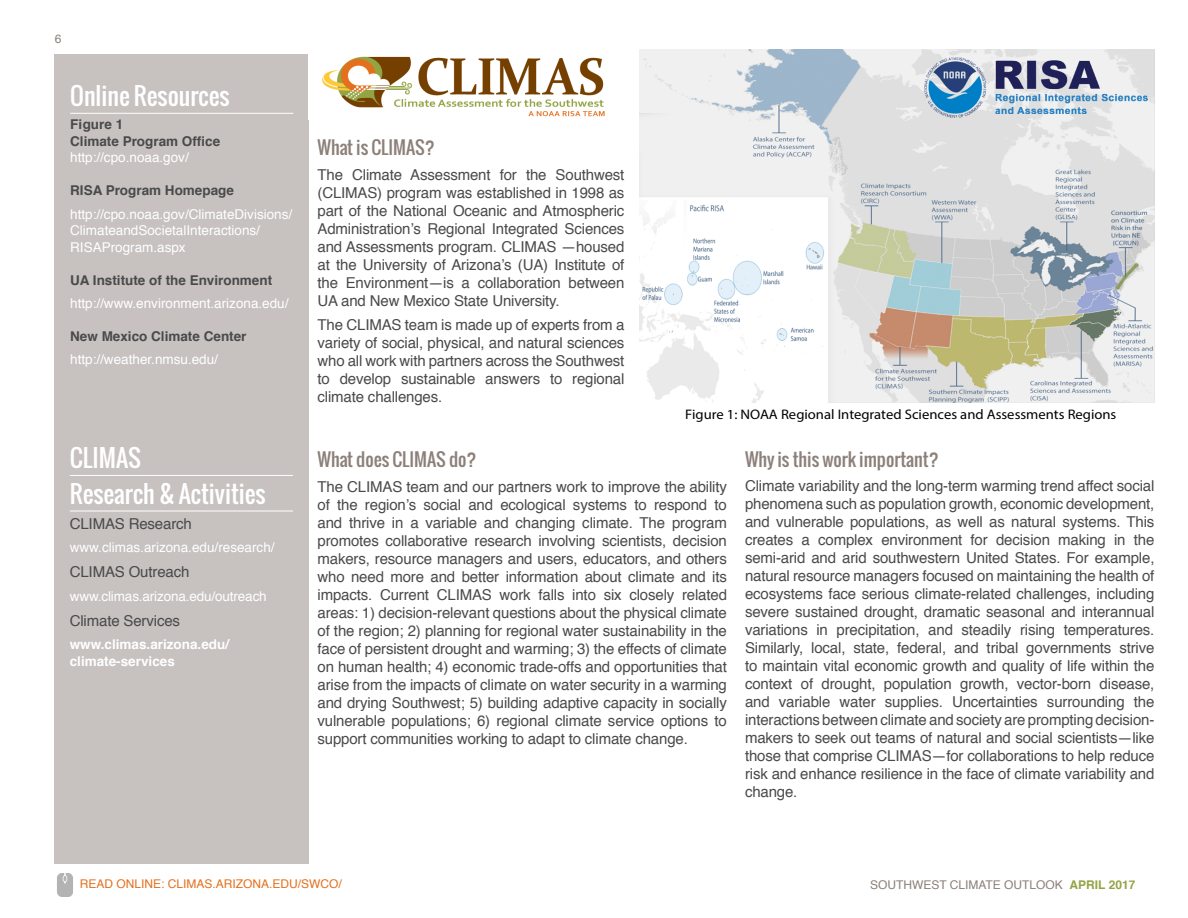
<style>
.page{position:relative;width:1188px;height:918px;background:#fff}
.page>*{position:absolute;margin:0;border:0;box-sizing:border-box;transform-origin:0 0}
.headline_white___ru{font:24px "Oswald";color:#fff}
.headline{font:18px "Oswald";color:#8c807a}
.body{font:15px/18px "Helvetica";letter-spacing:-.01em;color:#494a4a;text-align:justify}
.t1{font:13.95px "Myriad Pro";color:#000;scale:1.06 1}
.subhead{font:13.5px/16.5px "Helvetica";color:#fff}
.subhead-2{font:700 13.5px "Helvetica";color:#494a4a}
.body-2{font:13.5px "Helvetica";letter-spacing:-.005em;color:#fff}
.body-3{font:700 13.5px/16.5px "Helvetica";color:#fff}
.t2{font:12px "Helvetica";color:#e4701e}
.t3{font:12px "Helvetica";color:#8c807a}
.s1{font-weight:700;color:#93a445}
</style>
<div class="page">
<img style="left:57px;top:874px;width:16px;height:22px">
<div style="left:54px;top:54px;width:255px;height:810px;background:#c7c1c0"></div>
<hr style="left:70px;top:113px;width:223px;height:1px;background:#fff">
<hr style="left:70px;top:475px;width:223px;height:1px;background:#fff">
<hr style="left:70px;top:511px;width:223px;height:1px;background:#fff">
<svg style="left:1038px;top:402px;width:112px;height:1px"></svg>
<img style="left:640px;top:50px;width:515px;height:352px">
<img style="left:915px;top:50px;width:240px;height:96px">
<img style="left:640px;top:201px;width:188px;height:202px">
<img style="left:322px;top:56px;width:283px;height:61px">
<p class="t3" style="left:55px;top:30px;width:8px">6</p>
<p class="headline_white___ru" style="left:70px;top:78px;width:161px">Online Resources</p>
<p class="subhead-2" style="left:70px;top:114px;width:55px">Figure 1</p>
<p class="subhead-2" style="left:70px;top:130px;width:152px">Climate Program Office</p>
<p class="subhead" style="left:70px;top:150px;width:120px">http://cpo.noaa.gov/</p>
<p class="subhead-2" style="left:70px;top:180px;width:165px">RISA Program Homepage</p>
<p class="subhead" style="left:70px;top:206px;width:224px">http://cpo.noaa.gov/ClimateDivisions/<br>ClimateandSocietalInteractions/<br>RISAProgram.aspx</p>
<p class="subhead-2" style="left:70px;top:269px;width:204px">UA Institute of the Environment</p>
<p class="subhead" style="left:70px;top:295px;width:220px">http://www.environment.arizona.edu/</p>
<p class="subhead-2" style="left:70px;top:325px;width:178px">New Mexico Climate Center</p>
<p class="subhead" style="left:70px;top:352px;width:149px">http://weather.nmsu.edu/</p>
<p class="headline_white___ru" style="left:70px;top:440px;width:73px">CLIMAS</p>
<p class="headline_white___ru" style="left:70px;top:475px;width:197px">Research &amp; Activities</p>
<p class="body" style="left:70px;top:515px;width:124px">CLIMAS Research</p>
<p class="body-2" style="left:70px;top:537px;width:206px">www.climas.arizona.edu/research/</p>
<p class="body" style="left:70px;top:563px;width:121px">CLIMAS Outreach</p>
<p class="body-2" style="left:70px;top:586px;width:199px">www.climas.arizona.edu/outreach</p>
<p class="body" style="left:70px;top:612px;width:112px">Climate Services</p>
<p class="body-3" style="left:70px;top:637px;width:161px">www.climas.arizona.edu/ climate-services</p>
<p class="headline" style="left:318px;top:133px;width:119px">What is CLIMAS?</p>
<p class="body" style="left:318px;top:166px;width:308px">The Climate Assessment for the Southwest (CLIMAS) program was established in 1998 as part of the National Oceanic and Atmospheric Administration’s Regional Integrated Sciences and Assessments program. CLIMAS —housed at the University of Arizona’s (UA) Institute of the Environment—is a collaboration between UA and New Mexico State University.</p>
<p class="body" style="left:318px;top:316px;width:308px">The CLIMAS team is made up of experts from a variety of social, physical, and natural sciences who all work with partners across the Southwest to develop sustainable answers to regional climate challenges.</p>
<p class="t1" style="left:685px;top:406px;width:408px">Figure 1: NOAA Regional Integrated Sciences and Assessments Regions</p>
<p class="headline" style="left:318px;top:445px;width:161px">What does CLIMAS do?</p>
<p class="body" style="left:318px;top:478px;width:411px">The CLIMAS team and our partners work to improve the ability of the region’s social and ecological systems to respond to and thrive in a variable and changing climate. The program promotes collaborative research involving scientists, decision makers, resource managers and users, educators, and others who need more and better information about climate and its impacts. Current CLIMAS work falls into six closely related areas: 1) decision-relevant questions about the physical climate of the region; 2) planning for regional water sustainability in the face of persistent drought and warming; 3) the effects of climate on human health; 4) economic trade-offs and opportunities that arise from the impacts of climate on water security in a warming and drying Southwest; 5) building adaptive capacity in socially vulnerable populations; 6) regional climate service options to support communities working to adapt to climate change.</p>
<p class="headline" style="left:745px;top:445px;width:195px">Why is this work important?</p>
<p class="body" style="left:745px;top:477px;width:411px">Climate variability and the long-term warming trend affect social phenomena such as population growth, economic development, and vulnerable populations, as well as natural systems. This creates a complex environment for decision making in the semi-arid and arid southwestern United States. For example, natural resource managers focused on maintaining the health of ecosystems face serious climate-related challenges, including severe sustained drought, dramatic seasonal and interannual variations in precipitation, and steadily rising temperatures.<br>Similarly, local, state, federal, and tribal governments strive to maintain vital economic growth and quality of life within the context of drought, population growth, vector-born disease, and variable water supplies. Uncertainties surrounding the interactions between climate and society are prompting decision&shy;makers to seek out teams of natural and social scientists—like those that comprise CLIMAS—for collaborations to help reduce risk and enhance resilience in the face of climate variability and change.</p>
<p class="t2" style="left:80px;top:875px;width:264px">READ ONLINE: CLIMAS.ARIZONA.EDU/SWCO/</p>
<p class="t3" style="left:870px;top:875px;width:267px">SOUTHWEST CLIMATE OUTLOOK <span class="s1">APRIL 2017</span></p>
</div>
